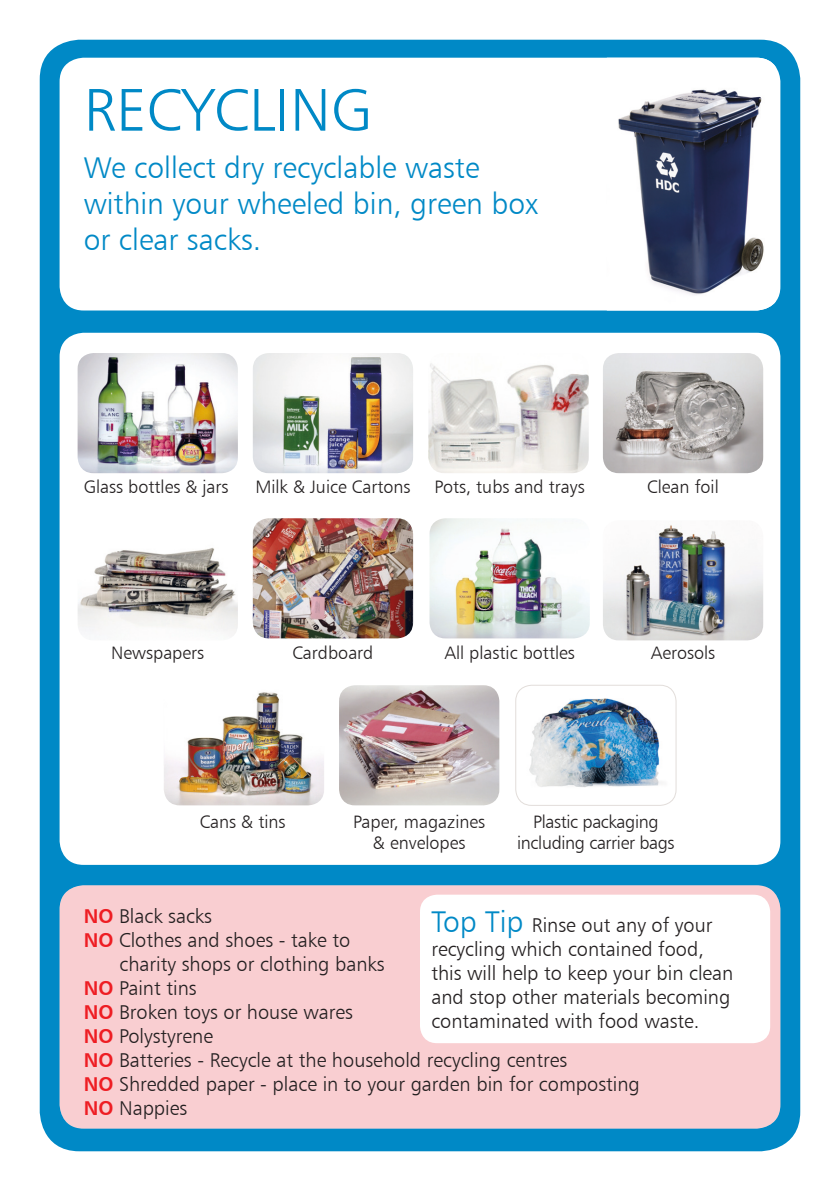
<style>
.page{position:relative;width:840px;height:1191px;background:#fff}
.page>*{position:absolute;margin:0;border:0;box-sizing:border-box;transform-origin:0 0}
.t1{font:60px "Humanist 777 BT Light B";color:#0089c6}
.t2{font:30px/36px "Humanist 777 BT Light B";color:#0089c6}
.t3{font:20px/24px "Humanist 777 BT Light B";color:#231f20}
.t4{font:18px/21.6px "Humanist 777 BT Light B";color:#231f20;text-align:center}
.t5{font:18px/21.6px "Humanist 777 BT Light B";letter-spacing:-.02em;color:#231f20;text-align:center}
.s1{font-family:"Humanist 777 BT Bold B";color:#ee1d23}
.s2{font-size:30px;color:#0089c6}
</style>
<div class="page">
<div style="left:40px;top:40px;width:759px;height:1111px;background:#0089c6;border-radius:40px"></div>
<div style="left:60px;top:885px;width:720px;height:243px;background:#f9ced1;border-radius:24px"></div>
<div style="left:60px;top:58px;width:720px;height:252px;background:#fff;border-radius:24px"></div>
<img style="left:618px;top:58px;width:157px;height:252px">
<div style="left:60px;top:333px;width:720px;height:532px;background:#fff;border-radius:24px"></div>
<img style="left:603px;top:525px;width:159px;height:115px">
<img style="left:429px;top:518px;width:160px;height:120px">
<img style="left:253px;top:518px;width:160px;height:120px">
<img style="left:78px;top:548px;width:160px;height:86px">
<img style="left:603px;top:353px;width:159px;height:120px">
<img style="left:428px;top:363px;width:160px;height:110px">
<img style="left:253px;top:353px;width:160px;height:120px">
<img style="left:78px;top:353px;width:160px;height:120px">
<img style="left:339px;top:685px;width:160px;height:120px">
<img style="left:164px;top:692px;width:160px;height:113px">
<img style="left:517px;top:685px;width:158px;height:114px">
<div style="left:515px;top:685px;width:160px;height:120px;border:1px solid #e2ddda;border-radius:16px"></div>
<div style="left:420px;top:894px;width:349px;height:149px;background:#fff;border-radius:17px"></div>
<p class="t1" style="left:84px;top:73px;width:290px">RECYCLING</p>
<p class="t2" style="left:84px;top:149px;width:455px">We collect dry recyclable waste within your wheeled bin, green box or clear sacks.</p>
<p class="t4" style="left:84px;top:476px;width:146px">Glass bottles &amp; jars</p>
<p class="t4" style="left:255px;top:476px;width:156px">Milk &amp; Juice Cartons</p>
<p class="t4" style="left:434px;top:476px;width:151px">Pots, tubs and trays</p>
<p class="t4" style="left:647px;top:476px;width:73px">Clean foil</p>
<p class="t4" style="left:111px;top:642px;width:94px">Newspapers</p>
<p class="t4" style="left:292px;top:642px;width:82px">Cardboard</p>
<p class="t4" style="left:444px;top:642px;width:132px">All plastic bottles</p>
<p class="t4" style="left:650px;top:642px;width:66px">Aerosols</p>
<p class="t4" style="left:199px;top:810px;width:87px">Cans &amp; tins</p>
<p class="t5" style="left:517px;top:810px;width:159px">Plastic packaging including carrier bags</p>
<p class="t4" style="left:353px;top:810px;width:134px">Paper, magazines &amp; envelopes</p>
<p class="t3" style="left:84px;top:903px;width:268px"><span class="s1">NO</span> Black sacks<br><span class="s1">NO</span> Clothes and shoes - take to</p>
<p class="t3" style="left:84px;top:951px;width:302px;text-indent:36px">charity shops or clothing banks<br><span class="s1">NO</span> Paint tins<br><span class="s1">NO</span> Broken toys or house wares<br><span class="s1">NO</span> Polystyrene</p>
<p class="t3" style="left:431px;top:913px;width:303px"><span class="s2">Top Tip</span> Rinse out any of your recycling which contained food, this will help to keep your bin clean and stop other materials becoming contaminated with food waste.</p>
<p class="t3" style="left:84px;top:1047px;width:557px"><span class="s1">NO</span> Batteries - Recycle at the household recycling centres<br><span class="s1">NO</span> Shredded paper - place in to your garden bin for composting<br><span class="s1">NO</span> Nappies</p>
</div>
